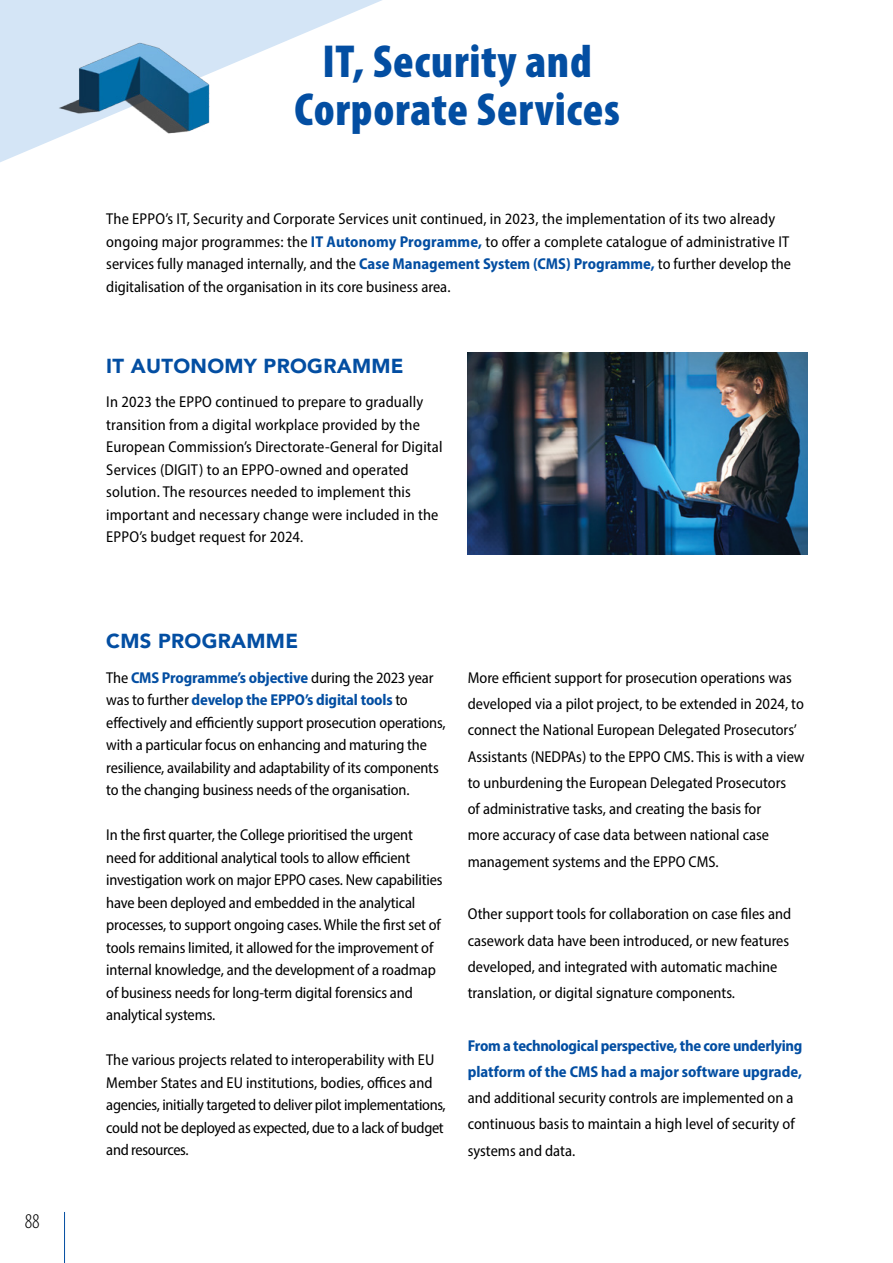
<style>
.page{position:relative;width:893px;height:1263px;background:#fff}
.page>*{position:absolute;margin:0;border:0;box-sizing:border-box;transform-origin:0 0}
.t1{font:900 condensed 46.5px/48px "Myriad Pro";letter-spacing:.015em;color:#034ea2;text-align:center}
.t2{font:300 condensed 21px "Myriad Pro";color:#000}
.t3{font:900 20.25px "Avenir";letter-spacing:.015em;color:#034ea2}
.t4{font:semi-condensed 15.75px/22.5px "Myriad Pro";color:#000}
.t5{font:semi-condensed 15.75px/22.5px "Myriad Pro";letter-spacing:-.02em;color:#000}
.t6{font:700 semi-condensed 15.75px/26.2px "Myriad Pro";letter-spacing:-.02em;color:#034ea2}
.s1{font-weight:700;color:#034ea2}
</style>
<div class="page">
<hr style="left:64px;top:1212px;width:1px;height:51px;background:#034ea2">
<svg style="left:0;top:0;width:382px;height:162px"></svg>
<img style="left:468px;top:353px;width:340px;height:202px">
<img style="left:48px;top:0;width:191px;height:162px">
<h2 class="t2" style="left:25px;top:1208px;width:17px">88</h2>
<h1 class="t1" style="left:294px;top:37px;width:327px">IT, Security and<br>Corporate Services</h1>
<p class="t4" style="left:106px;top:208px;width:686px">The EPPO’s IT, Security and Corporate Services unit continued, in 2023, the implementation of its two already ongoing major programmes: the <span class="s1">IT Autonomy Programme,</span> to offer a complete catalogue of administrative IT services fully managed internally, and the <span class="s1">Case Management System (CMS) Programme,</span> to further develop the digitalisation of the organisation in its core business area.</p>
<p class="t3" style="left:106px;top:348px;width:299px">IT AUTONOMY PROGRAMME</p>
<p class="t4" style="left:106px;top:390px;width:338px">In 2023 the EPPO continued to prepare to gradually transition from a digital workplace provided by the European Commission’s Directorate-General for Digital Services (DIGIT) to an EPPO-owned and operated solution. The resources needed to implement this important and necessary change were included in the EPPO’s budget request for 2024.</p>
<p class="t3" style="left:106px;top:624px;width:193px">CMS PROGRAMME</p>
<p class="t4" style="left:106px;top:666px;width:341px">The <span class="s1">CMS Programme’s objective</span> during the 2023 year was to further <span class="s1">develop the EPPO’s digital tools</span> to effectively and efficiently support prosecution operations, with a particular focus on enhancing and maturing the resilience, availability and adaptability of its components to the changing business needs of the organisation.</p>
<p class="t4" style="left:106px;top:824px;width:338px">In the first quarter, the College prioritised the urgent need for additional analytical tools to allow efficient investigation work on major EPPO cases. New capabilities have been deployed and embedded in the analytical processes, to support ongoing cases. While the first set of tools remains limited, it allowed for the improvement of internal knowledge, and the development of a roadmap of business needs for long-term digital forensics and analytical systems.</p>
<p class="t5" style="left:106px;top:1049px;width:341px">The various projects related to interoperability with EU Member States and EU institutions, bodies, offices and agencies, initially targeted to deliver pilot implementations, could not be deployed as expected, due to a lack of budget and resources.</p>
<p class="t4" style="left:468px;top:664px;width:338px;line-height:26.2px">More efficient support for prosecution operations was developed via a pilot project, to be extended in 2024, to connect the National European Delegated Prosecutors’ Assistants (NEDPAs) to the EPPO CMS. This is with a view to unburdening the European Delegated Prosecutors<br>of administrative tasks, and creating the basis for<br>more accuracy of case data between national case management systems and the EPPO CMS.</p>
<p class="t4" style="left:468px;top:901px;width:325px;line-height:26.2px">Other support tools for collaboration on case files and casework data have been introduced, or new features developed, and integrated with automatic machine translation, or digital signature components.</p>
<p class="t6" style="left:468px;top:1032px;width:336px">From a technological perspective, the core underlying platform of the CMS had a major software upgrade,</p>
<p class="t4" style="left:468px;top:1084px;width:328px;line-height:26.2px;text-align:justify">and additional security controls are implemented on a continuous basis to maintain a high level of security of systems and data.</p>
</div>
